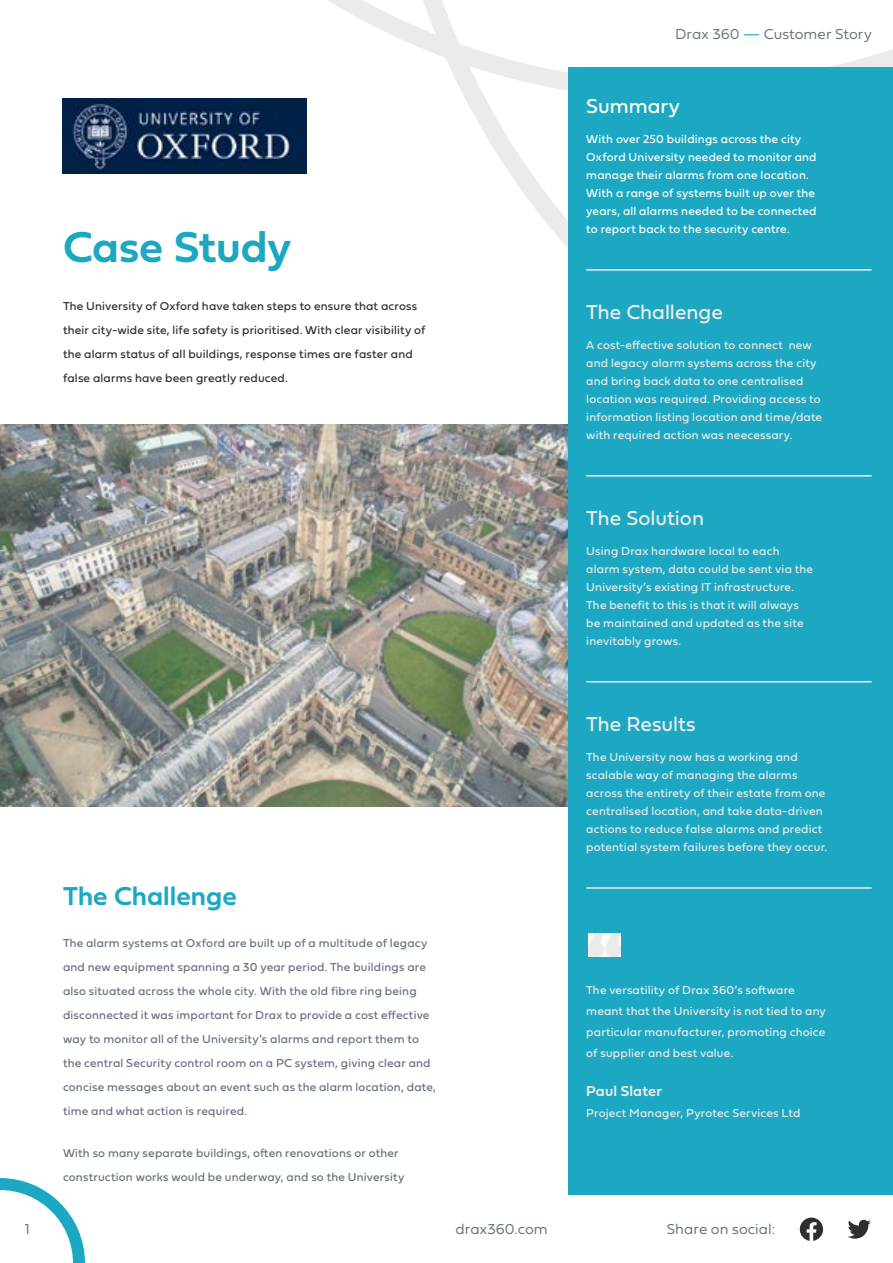
<style>
.page{position:relative;width:893px;height:1263px;background:#fff}
.page>*{position:absolute;margin:0;border:0;box-sizing:border-box;transform-origin:0 0}
.t1{font:45px "Fieldwork Geo Demibold";letter-spacing:-.01em;color:#1ca8c2}
.t2{font:27px "Fieldwork Geo Demibold";color:#1ca8c2}
.t3{font:21px "Fieldwork Geo Regular";color:#ebebeb}
.t4{font:21px "Fieldwork Geo Regular";color:#fff}
.t5{font:15px "Fieldwork Geo Light";letter-spacing:.005em;color:#66737d}
.t6{font:15px "Fieldwork Geo Demibold";letter-spacing:.01em;color:#ebebeb}
.t7{font:12px/18px "Fieldwork Geo Regular";letter-spacing:.015em;color:#ebebeb}
.t8{font:12px/24px "Fieldwork Geo Regular";letter-spacing:.015em;color:#66737d}
.t9{font:12px/24px "Fieldwork Geo Regular";letter-spacing:.015em;color:#2f2f2f}
.t10{font:12px/18px "Fieldwork Geo Regular";letter-spacing:.015em;color:#fff}
.s1{color:#1ca8c2}
</style>
<div class="page">
<svg style="left:0;top:1178px;width:85px;height:85px"></svg>
<svg style="left:800px;top:1217px;width:23px;height:24px"></svg>
<svg style="left:848px;top:1220px;width:23px;height:19px"></svg>
<svg style="left:511px;top:175px;width:57px;height:73px"></svg>
<svg style="left:62px;top:0;width:831px;height:175px"></svg>
<img style="left:63px;top:99px;width:244px;height:74px">
<img style="left:0;top:424px;width:568px;height:382px">
<div style="left:568px;top:68px;width:325px;height:1127px;background:#1ca8c2"></div>
<img style="left:588px;top:933px;width:32px;height:23px">
<hr style="left:586px;top:269px;width:286px;height:2px;background:#ebebeb">
<hr style="left:586px;top:475px;width:286px;height:2px;background:#ebebeb">
<hr style="left:586px;top:681px;width:286px;height:1px;background:#ebebeb">
<hr style="left:586px;top:887px;width:286px;height:2px;background:#ebebeb">
<h1 class="t1" style="left:63px;top:212px;width:230px">Case Study</h1>
<p class="t9" style="left:63px;top:294px;width:364px">The University of Oxford have taken steps to ensure that across their city-wide site, life safety is prioritised. With clear visibility of the alarm status of all buildings, response times are faster and false alarms have been greatly reduced.</p>
<h2 class="t2" style="left:63px;top:874px;width:175px">The Challenge</h2>
<p class="t8" style="left:63px;top:930px;width:375px">The alarm systems at Oxford are built up of a multitude of legacy and new equipment spanning a 30 year period. The buildings are also situated across the whole city. With the old fibre ring being disconnected it was important for Drax to provide a cost effective way to monitor all of the University’s alarms and report them to the central Security control room on a PC system, giving clear and concise messages about an event such as the alarm location, date, time and what action is required.</p>
<p class="t8" style="left:63px;top:1140px;width:343px">With so many separate buildings, often renovations or other construction works would be underway, and so the University</p>
<p class="t5" style="left:25px;top:1217px;width:7px">1</p>
<p class="t5" style="left:455px;top:1217px;width:94px">drax360.com</p>
<p class="t5" style="left:675px;top:22px;width:198px">Drax 360 <span class="s1">—</span> Customer Story</p>
<h3 class="t4" style="left:586px;top:90px;width:95px">Summary</h3>
<p class="t10" style="left:586px;top:130px;width:232px">With over 250 buildings across the city Oxford University needed to monitor and manage their alarms from one location.<br>With a range of systems built up over the years, all alarms needed to be connected to report back to the security centre.</p>
<h3 class="t3" style="left:586px;top:296px;width:138px">The Challenge</h3>
<p class="t7" style="left:586px;top:336px;width:237px">A cost-effective solution to connect new and legacy alarm systems across the city and bring back data to one centralised location was required. Providing access to information listing location and time/date with required action was neecessary.</p>
<h3 class="t3" style="left:586px;top:502px;width:119px">The Solution</h3>
<p class="t7" style="left:586px;top:542px;width:228px">Using Drax hardware local to each alarm system, data could be sent via the University’s existing IT infrastructure.<br>The benefit to this is that it will always be maintained and updated as the site inevitably grows.</p>
<h3 class="t3" style="left:586px;top:707px;width:111px">The Results</h3>
<p class="t7" style="left:586px;top:748px;width:242px">The University now has a working and scalable way of managing the alarms across the entirety of their estate from one centralised location, and take data-driven actions to reduce false alarms and predict potential system failures before they occur.</p>
<p class="t7" style="left:586px;top:979px;width:241px;line-height:21px">The versatility of Drax 360’s software meant that the University is not tied to any particular manufacturer, promoting choice of supplier and best value.</p>
<p class="t6" style="left:586px;top:1079px;width:77px">Paul Slater</p>
<p class="t7" style="left:586px;top:1103px;width:216px">Project Manager, Pyrotec Services Ltd</p>
<p class="t5" style="left:667px;top:1217px;width:110px">Share on social:</p>
</div>
